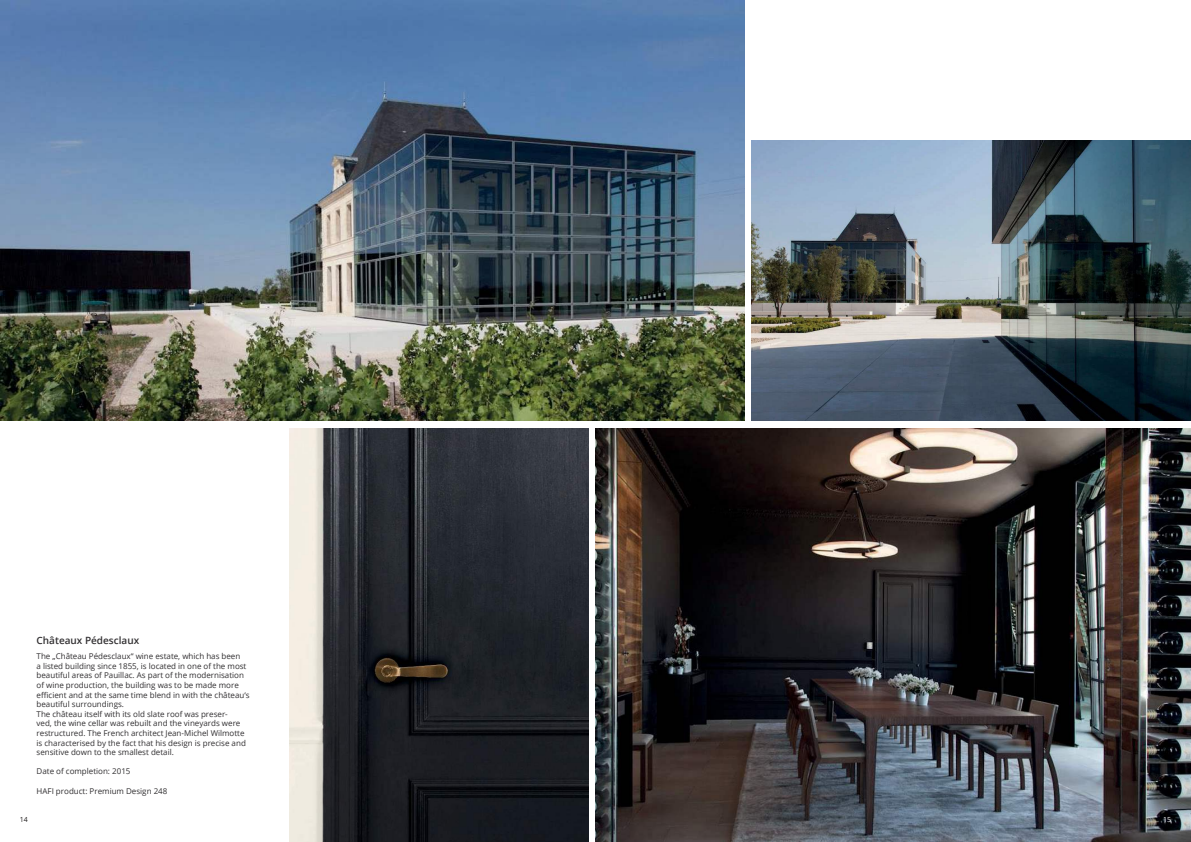
<style>
.page{position:relative;width:1191px;height:842px;background:#fff}
.page>*{position:absolute;margin:0;border:0;box-sizing:border-box;transform-origin:0 0}
.t1{font:600 10px "Open Sans";color:#323032}
.t2{font:8px/9.6px "Open Sans";color:#323032}
.t3{font:7px "Open Sans";color:#221f1f}
.t4{font:7px "Open Sans";color:#fff}
</style>
<div class="page">
<img style="left:0;top:0;width:744px;height:421px">
<img style="left:289px;top:428px;width:299px;height:414px">
<img style="left:751px;top:140px;width:440px;height:281px">
<img style="left:595px;top:428px;width:596px;height:414px">
<p class="t3" style="left:20px;top:817px;width:10px">14</p>
<p class="t1" style="left:37px;top:636px;width:104px">Châteaux Pédesclaux</p>
<p class="t2" style="left:37px;top:651px;width:214px">The „Château Pédesclaux“ wine estate, which has been<br>a listed building since 1855, is located in one of the most beautiful areas of Pauillac. As part of the modernisation of wine production, the building was to be made more<br>e昀케cient and at the same time blend in with the château‘s beautiful surroundings.<br>The château itself with its old slate roof was preser-<br>ved, the wine cellar was rebuilt and the vineyards were restructured. The French architect Jean-Michel Wilmotte is characterised by the fact that his design is precise and sensitive down to the smallest detail.</p>
<p class="t2" style="left:37px;top:766px;width:95px">Date of completion: 2015</p>
<p class="t2" style="left:37px;top:786px;width:132px">HAFI product: Premium Design 248</p>
<p class="t4" style="left:1163px;top:817px;width:10px">15</p>
</div>
